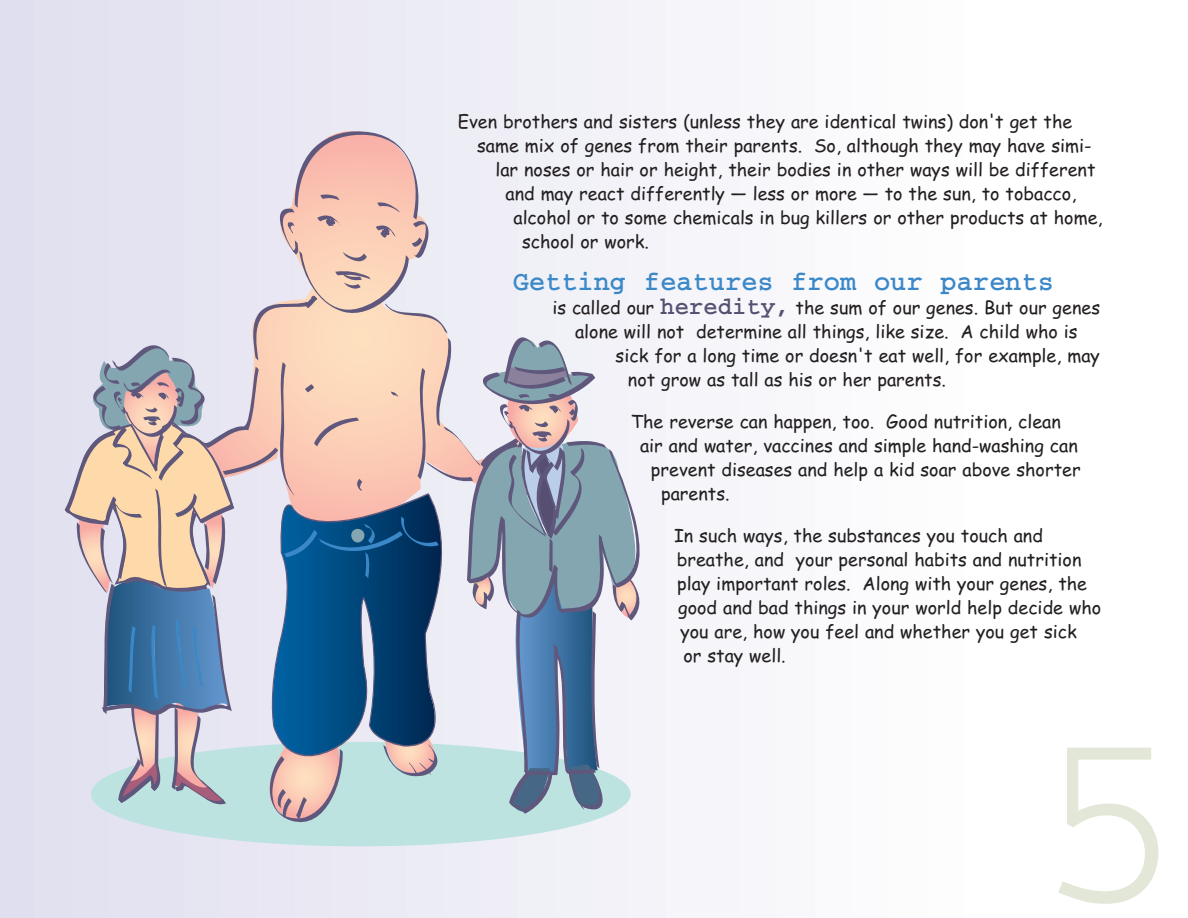
<style>
.page{position:relative;width:1188px;height:918px;background:#fff}
.page>*{position:absolute;margin:0;border:0;box-sizing:border-box;transform-origin:0 0}
.t1{font:252px "Courier";color:#e3e7d8}
.t2{font:700 27px "Courier";color:#3b88c8}
.t3{font:18px/24px "Comic Sans MS";color:#231f20}
.s1{font-family:"Courier";font-weight:700;font-size:24px;color:#574f71}
</style>
<div class="page">
<div style="left:0;top:0;width:35px;height:918px;background:#e0dfef"></div>
<div style="left:333px;top:0;width:36px;height:918px;background:#eae9f4"></div>
<div style="left:370px;top:0;width:36px;height:918px;background:#ebebf5"></div>
<div style="left:407px;top:0;width:36px;height:918px;background:#ececf5"></div>
<div style="left:444px;top:0;width:37px;height:918px;background:#ededf6"></div>
<div style="left:481px;top:0;width:37px;height:918px;background:#efeef6"></div>
<div style="left:518px;top:0;width:37px;height:918px;background:#f0f0f7"></div>
<div style="left:556px;top:0;width:36px;height:918px;background:#f1f1f8"></div>
<div style="left:593px;top:0;width:36px;height:918px;background:#f2f2f8"></div>
<div style="left:630px;top:0;width:36px;height:918px;background:#f4f3f9"></div>
<div style="left:667px;top:0;width:36px;height:918px;background:#f5f5fa"></div>
<div style="left:704px;top:0;width:36px;height:918px;background:#f6f6fa"></div>
<div style="left:741px;top:0;width:36px;height:918px;background:#f7f7fb"></div>
<div style="left:778px;top:0;width:37px;height:918px;background:#f8f8fb"></div>
<div style="left:815px;top:0;width:37px;height:918px;background:#fafafc"></div>
<div style="left:852px;top:0;width:37px;height:918px;background:#fbfbfd"></div>
<div style="left:36px;top:0;width:36px;height:918px;background:#e2e1f0"></div>
<div style="left:73px;top:0;width:36px;height:918px;background:#e3e2f1"></div>
<div style="left:110px;top:0;width:37px;height:918px;background:#e4e3f1"></div>
<div style="left:147px;top:0;width:37px;height:918px;background:#e4e3f1"></div>
<div style="left:184px;top:0;width:37px;height:918px;background:#e6e5f2"></div>
<div style="left:222px;top:0;width:36px;height:918px;background:#e7e6f2"></div>
<div style="left:259px;top:0;width:36px;height:918px;background:#e8e7f3"></div>
<div style="left:296px;top:0;width:36px;height:918px;background:#e9e8f3"></div>
<div style="left:91px;top:742px;width:540px;height:104px;background:#bde3e1;border-radius:50%"></div>
<svg style="left:64px;top:129px;width:576px;height:705px"></svg>
<p class="t3" style="left:458px;top:110px;width:616px">Even brothers and sisters (unless they are identical twins) don't get the</p>
<p class="t3" style="left:477px;top:134px;width:616px">same mix of genes from their parents. So, although they may have simi-</p>
<p class="t3" style="left:495px;top:158px;width:601px">lar noses or hair or height, their bodies in other ways will be different</p>
<p class="t3" style="left:506px;top:182px;width:572px">and may react differently — less or more — to the sun, to tobacco,</p>
<p class="t3" style="left:514px;top:206px;width:591px">alcohol or to some chemicals in bug killers or other products at home,</p>
<p class="t3" style="left:522px;top:230px;width:128px">school or work.</p>
<h2 class="t2" style="left:513px;top:272px;width:543px">Getting features from our parents</h2>
<p class="t3" style="left:552px;top:296px;width:549px">is called our <span class="s1">heredity,</span> the sum of our genes. But our genes</p>
<p class="t3" style="left:575px;top:320px;width:504px">alone will not determine all things, like size. A child who is</p>
<p class="t3" style="left:616px;top:344px;width:486px">sick for a long time or doesn't eat well, for example, may</p>
<p class="t3" style="left:628px;top:368px;width:319px">not grow as tall as his or her parents.</p>
<p class="t3" style="left:631px;top:410px;width:431px">The reverse can happen, too. Good nutrition, clean</p>
<p class="t3" style="left:640px;top:434px;width:439px">air and water, vaccines and simple hand-washing can</p>
<p class="t3" style="left:651px;top:458px;width:431px">prevent diseases and help a kid soar above shorter</p>
<p class="t3" style="left:661px;top:482px;width:70px">parents.</p>
<p class="t3" style="left:674px;top:524px;width:429px">In such ways, the substances you touch and breathe, and your personal habits and nutrition play important roles. Along with your genes, the good and bad things in your world help decide who you are, how you feel and whether you get sick</p>
<p class="t3" style="left:683px;top:644px;width:104px">or stay well.</p>
<p class="t1" style="left:1035px;top:742px;width:153px">5</p>
</div>
